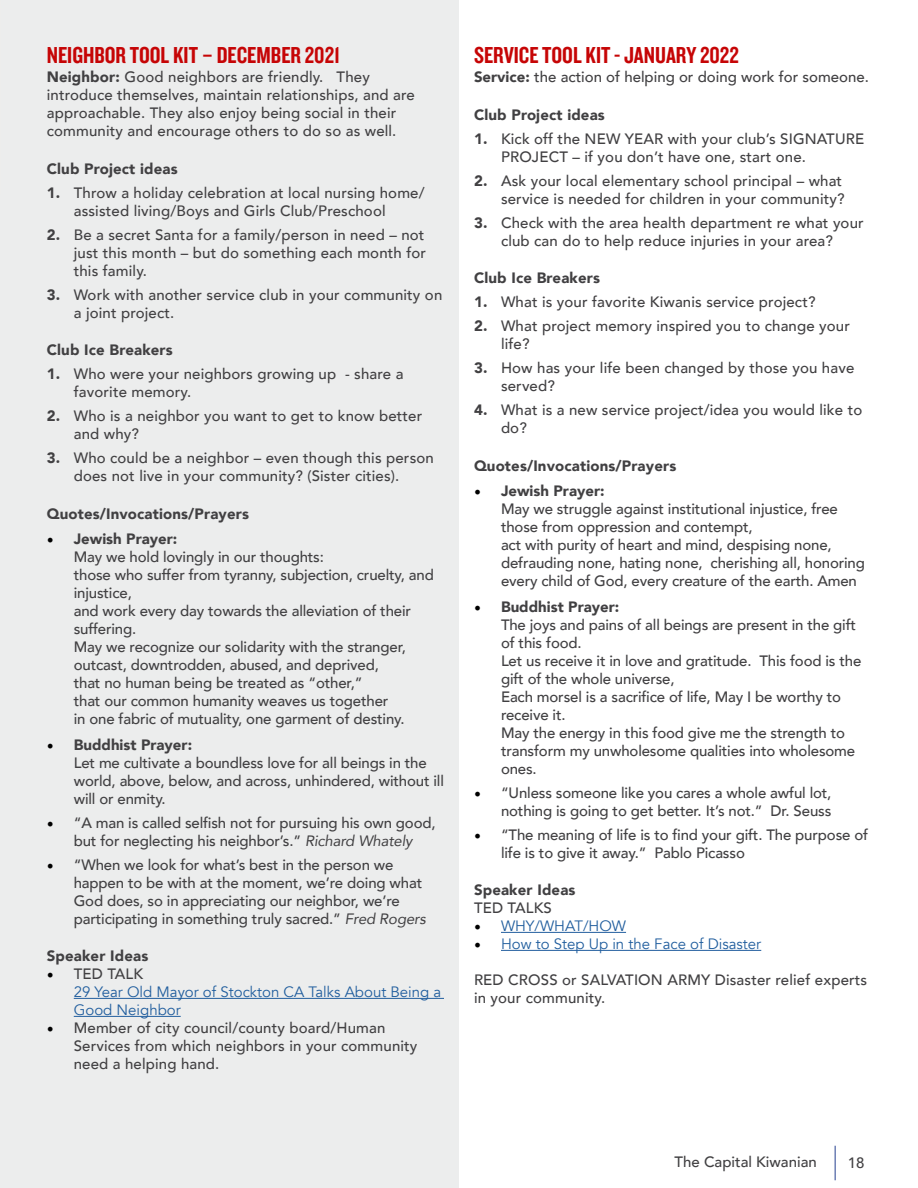
<style>
.page{position:relative;width:918px;height:1188px;background:#fff}
.page>*{position:absolute;margin:0;border:0;box-sizing:border-box;transform-origin:0 0}
.t1{font:24px "Knockout HTF49 Liteweight";color:#c60506}
.t2{font:500 15px/18px "Avenir";letter-spacing:-.01em;color:#414042}
.t3{font:500 15px/18px "Avenir";letter-spacing:.01em;color:#414042}
.t4{font:900 15px "Avenir";letter-spacing:.01em;color:#414042}
.t5{font:15px/18px "Avenir";color:#215e9e}
.s1{font-weight:900}
.s2{font-family:"Minion Pro";font-weight:400;font-size:18px;color:#000}
.s3{font-weight:400;font-style:italic}
.s4{font-family:"Minion Pro";font-size:18px;color:#000}
.s5{font-weight:500;color:#414042}
</style>
<div class="page">
<hr style="left:835px;top:1146px;width:1px;height:34px;background:#25408f">
<div style="left:0;top:0;width:459px;height:1188px;background:#eceded"></div>
<hr style="left:74px;top:998px;width:370px;height:1px;background:#215e9e">
<hr style="left:74px;top:1016px;width:107px;height:1px;background:#215e9e">
<hr style="left:501px;top:932px;width:125px;height:1px;background:#215e9e">
<hr style="left:501px;top:950px;width:260px;height:1px;background:#215e9e">
<h1 class="t1" style="left:47px;top:43px;width:295px">NEIGHBOR TOOL KIT – DECEMBER 2021</h1>
<p class="t3" style="left:47px;top:67px;width:370px"><span class="s1">Neighbor:</span> Good neighbors are friendly. They introduce themselves, maintain relationships, and are approachable. They also enjoy being social in their community and encourage others to do so as well.</p>
<p class="t4" style="left:47px;top:156px;width:132px">Club Project ideas</p>
<p class="t3" style="left:74px;top:183px;width:352px;text-indent:-27px"><span class="s1">1.</span> Throw a holiday celebration at local nursing home/ assisted living/Boys and Girls Club/Preschool</p>
<p class="t2" style="left:74px;top:225px;width:354px;text-align:justify;text-indent:-27px"><span class="s1">2.</span> Be a secret Santa for a family/person in need – not just this month – but do something each month for this family.</p>
<p class="t3" style="left:74px;top:285px;width:370px;text-indent:-27px"><span class="s1">3.</span> Work with another service club in your community on a joint project.</p>
<p class="t4" style="left:47px;top:337px;width:128px">Club Ice Breakers</p>
<p class="t3" style="left:74px;top:364px;width:331px;text-indent:-27px"><span class="s1">1.</span> Who were your neighbors growing up - share a favorite memory.</p>
<p class="t3" style="left:74px;top:406px;width:350px;text-indent:-27px"><span class="s1">2.</span> Who is a neighbor you want to get to know better and why?</p>
<p class="t3" style="left:47px;top:448px;width:389px;text-align:center"><span class="s1">3.</span> Who could be a neighbor – even though this person does not live in your community? (Sister cities).</p>
<p class="t4" style="left:47px;top:501px;width:204px">Quotes/Invocations/Prayers</p>
<p class="t2" style="left:74px;top:529px;width:362px;text-indent:-27px"><span class="s2">•</span> <span class="s1">Jewish Prayer:<br></span>May we hold lovingly in our thoughts:<br>those who suffer from tyranny, subjection, cruelty, and injustice,<br>and work every day towards the alleviation of their suffering.<br>May we recognize our solidarity with the stranger, outcast, downtrodden, abused, and deprived,<br>that no human being be treated as “other,”<br>that our common humanity weaves us together<br>in one fabric of mutuality, one garment of destiny.</p>
<p class="t2" style="left:74px;top:735px;width:372px;text-indent:-27px"><span class="s2">•</span> <span class="s1">Buddhist Prayer:<br></span>Let me cultivate a boundless love for all beings in the world, above, below, and across, unhindered, without ill will or enmity.</p>
<p class="t2" style="left:47px;top:813px;width:390px;text-align:center"><span class="s2">•</span> “A man is called selfish not for pursuing his own good, but for neglecting his neighbor’s.” <span class="s3">Richard Whately</span></p>
<p class="t2" style="left:74px;top:855px;width:353px;text-indent:-27px"><span class="s2">•</span> “When we look for what’s best in the person we happen to be with at the moment, we’re doing what God does, so in appreciating our neighbor, we’re participating in something truly sacred.” <span class="s3">Fred Rogers</span></p>
<p class="t4" style="left:47px;top:943px;width:103px">Speaker Ideas</p>
<p class="t5" style="left:74px;top:965px;width:369px;text-indent:-27px"><span class="s4">•</span> <span class="s5">TED TALK<br></span>29 Year Old Mayor of Stockton CA Talks About Being a<br>Good Neighbor</p>
<p class="t3" style="left:74px;top:1018px;width:345px;text-indent:-27px"><span class="s2">•</span> Member of city council/county board/Human<br>Services from which neighbors in your community need a helping hand.</p>
<h1 class="t1" style="left:474px;top:43px;width:266px">SERVICE TOOL KIT - JANUARY 2022</h1>
<p class="t2" style="left:474px;top:67px;width:396px"><span class="s1">Service:</span> the action of helping or doing work for someone.</p>
<p class="t4" style="left:474px;top:102px;width:132px">Club Project ideas</p>
<p class="t3" style="left:501px;top:129px;width:365px;text-indent:-27px"><span class="s1">1.</span> Kick off the NEW YEAR with your club’s SIGNATURE<br>PROJECT – if you don’t have one, start one.</p>
<p class="t3" style="left:474px;top:171px;width:372px;text-align:right"><span class="s1">2.</span> Ask your local elementary school principal – what service is needed for children in your community?</p>
<p class="t3" style="left:474px;top:213px;width:391px;text-align:center"><span class="s1">3.</span> Check with the area health department re what your club can do to help reduce injuries in your area?</p>
<p class="t4" style="left:474px;top:265px;width:128px">Club Ice Breakers</p>
<p class="t3" style="left:474px;top:292px;width:343px"><span class="s1">1.</span> What is your favorite Kiwanis service project?</p>
<p class="t3" style="left:501px;top:316px;width:350px;text-indent:-27px"><span class="s1">2.</span> What project memory inspired you to change your life?</p>
<p class="t3" style="left:501px;top:358px;width:355px;text-indent:-27px"><span class="s1">3.</span> How has your life been changed by those you have served?</p>
<p class="t3" style="left:501px;top:400px;width:363px;text-indent:-27px"><span class="s1">4.</span> What is a new service project/idea you would like to do?</p>
<p class="t4" style="left:474px;top:453px;width:204px">Quotes/Invocations/Prayers</p>
<p class="t2" style="left:501px;top:481px;width:365px;text-indent:-27px"><span class="s2">•</span> <span class="s1">Jewish Prayer:<br></span>May we struggle against institutional injustice, free those from oppression and contempt,<br>act with purity of heart and mind, despising none, defrauding none, hating none, cherishing all, honoring every child of God, every creature of the earth. Amen</p>
<p class="t2" style="left:501px;top:597px;width:362px;text-indent:-27px"><span class="s2">•</span> <span class="s1">Buddhist Prayer:<br></span>The joys and pains of all beings are present in the gift of this food.<br>Let us receive it in love and gratitude. This food is the gift of the whole universe,<br>Each morsel is a sacrifice of life, May I be worthy to receive it.<br>May the energy in this food give me the strength to transform my unwholesome qualities into wholesome ones.</p>
<p class="t2" style="left:474px;top:783px;width:359px;text-align:right"><span class="s2">•</span> “Unless someone like you cares a whole awful lot, nothing is going to get better. It’s not.” Dr. Seuss</p>
<p class="t2" style="left:501px;top:825px;width:369px;text-indent:-27px"><span class="s2">•</span> “The meaning of life is to find your gift. The purpose of life is to give it away.” Pablo Picasso</p>
<p class="t4" style="left:474px;top:877px;width:103px">Speaker Ideas</p>
<p class="t3" style="left:474px;top:898px;width:79px">TED TALKS</p>
<p class="t5" style="left:474px;top:917px;width:154px"><span class="s4">•</span> WHY/WHAT/HOW</p>
<p class="t5" style="left:474px;top:935px;width:289px"><span class="s4">•</span> How to Step Up in the Face of Disaster</p>
<p class="t3" style="left:474px;top:970px;width:395px">RED CROSS or SALVATION ARMY Disaster relief experts in your community.</p>
<p class="t2" style="left:675px;top:1152px;width:144px">The Capital Kiwanian</p>
<p class="t2" style="left:848px;top:1153px;width:18px">18</p>
</div>
